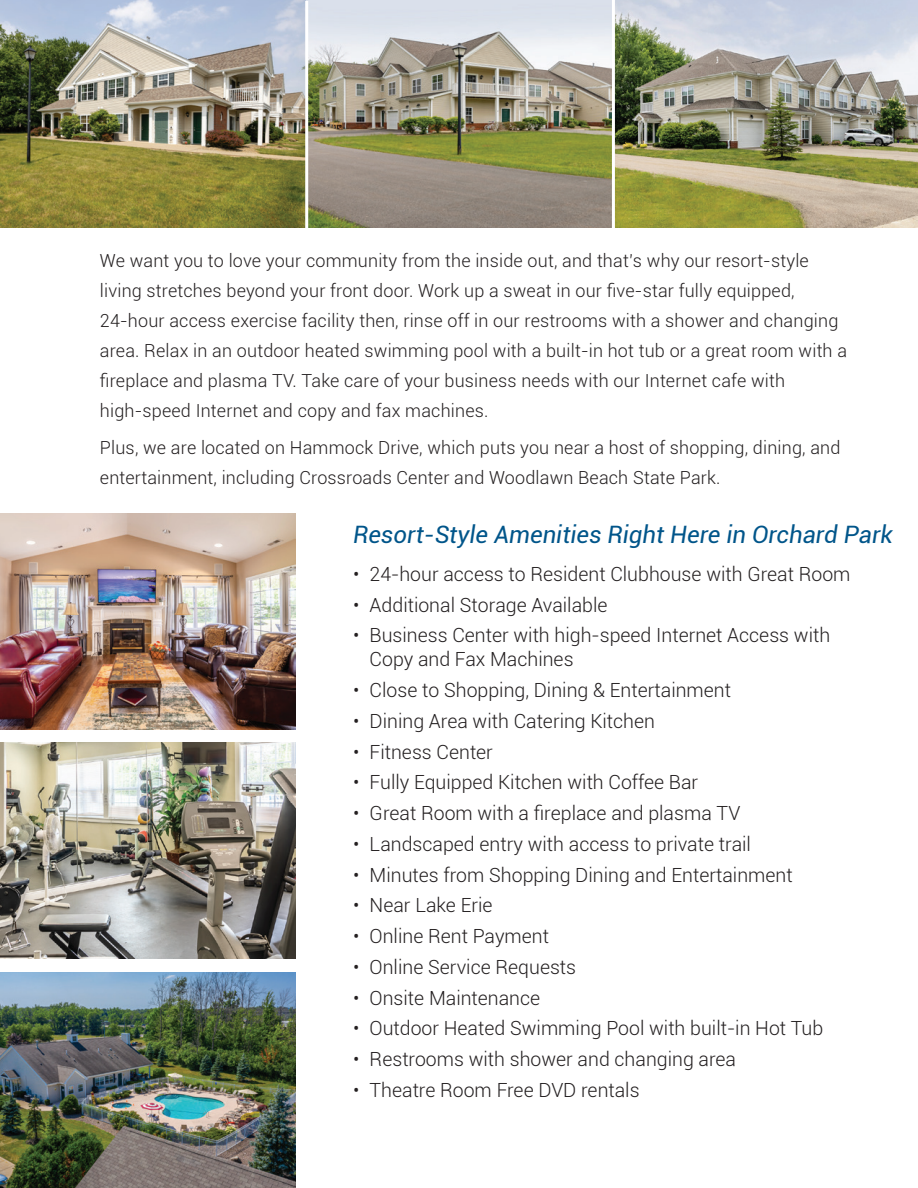
<style>
.page{position:relative;width:918px;height:1188px;background:#fff}
.page>*{position:absolute;margin:0;border:0;box-sizing:border-box;transform-origin:0 0}
.t1{font:italic 24px "Roboto";color:#01558a}
.t2{font:300 19.5px/24px "Roboto";color:#231f20}
.t3{font:300 18px/30px "Roboto";letter-spacing:.01em;color:#231f20}
</style>
<div class="page">
<img style="left:0;top:743px;width:296px;height:216px">
<img style="left:0;top:514px;width:295px;height:216px">
<img style="left:0;top:972px;width:296px;height:216px">
<img style="left:0;top:0;width:918px;height:227px">
<hr style="left:305px;top:1px;width:3px;height:237px;background:#fff">
<hr style="left:612px;top:0;width:3px;height:237px;background:#fff">
<p class="t3" style="left:100px;top:245px;width:749px">We want you to love your community from the inside out, and that’s why our resort-style living stretches beyond your front door. Work up a sweat in our five-star fully equipped, 24-hour access exercise facility then, rinse off in our restrooms with a shower and changing area. Relax in an outdoor heated swimming pool with a built-in hot tub or a great room with a fireplace and plasma TV. Take care of your business needs with our Internet cafe with high-speed Internet and copy and fax machines.</p>
<p class="t3" style="left:100px;top:432px;width:742px">Plus, we are located on Hammock Drive, which puts you near a host of shopping, dining, and entertainment, including Crossroads Center and Woodlawn Beach State Park.</p>
<h1 class="t1" style="left:353px;top:517px;width:541px">Resort-Style Amenities Right Here in Orchard Park</h1>
<p class="t2" style="left:353px;top:561px;width:499px">• 24-hour access to Resident Clubhouse with Great Room</p>
<p class="t2" style="left:353px;top:592px;width:256px">• Additional Storage Available</p>
<p class="t2" style="left:370px;top:623px;width:462px;text-indent:-16px">• Business Center with high-speed Internet Access with<br>Copy and Fax Machines</p>
<p class="t2" style="left:353px;top:678px;width:379px">• Close to Shopping, Dining &amp; Entertainment</p>
<p class="t2" style="left:353px;top:708px;width:303px">• Dining Area with Catering Kitchen</p>
<p class="t2" style="left:353px;top:739px;width:141px">• Fitness Center</p>
<p class="t2" style="left:353px;top:770px;width:347px">• Fully Equipped Kitchen with Coffee Bar</p>
<p class="t2" style="left:353px;top:801px;width:389px">• Great Room with a fireplace and plasma TV</p>
<p class="t2" style="left:353px;top:831px;width:399px">• Landscaped entry with access to private trail</p>
<p class="t2" style="left:353px;top:862px;width:441px">• Minutes from Shopping Dining and Entertainment</p>
<p class="t2" style="left:353px;top:893px;width:141px">• Near Lake Erie</p>
<p class="t2" style="left:353px;top:924px;width:197px">• Online Rent Payment</p>
<p class="t2" style="left:353px;top:954px;width:225px">• Online Service Requests</p>
<p class="t2" style="left:353px;top:985px;width:189px">• Onsite Maintenance</p>
<p class="t2" style="left:353px;top:1016px;width:472px">• Outdoor Heated Swimming Pool with built-in Hot Tub</p>
<p class="t2" style="left:353px;top:1047px;width:384px">• Restrooms with shower and changing area</p>
<p class="t2" style="left:353px;top:1077px;width:288px">• Theatre Room Free DVD rentals</p>
</div>
